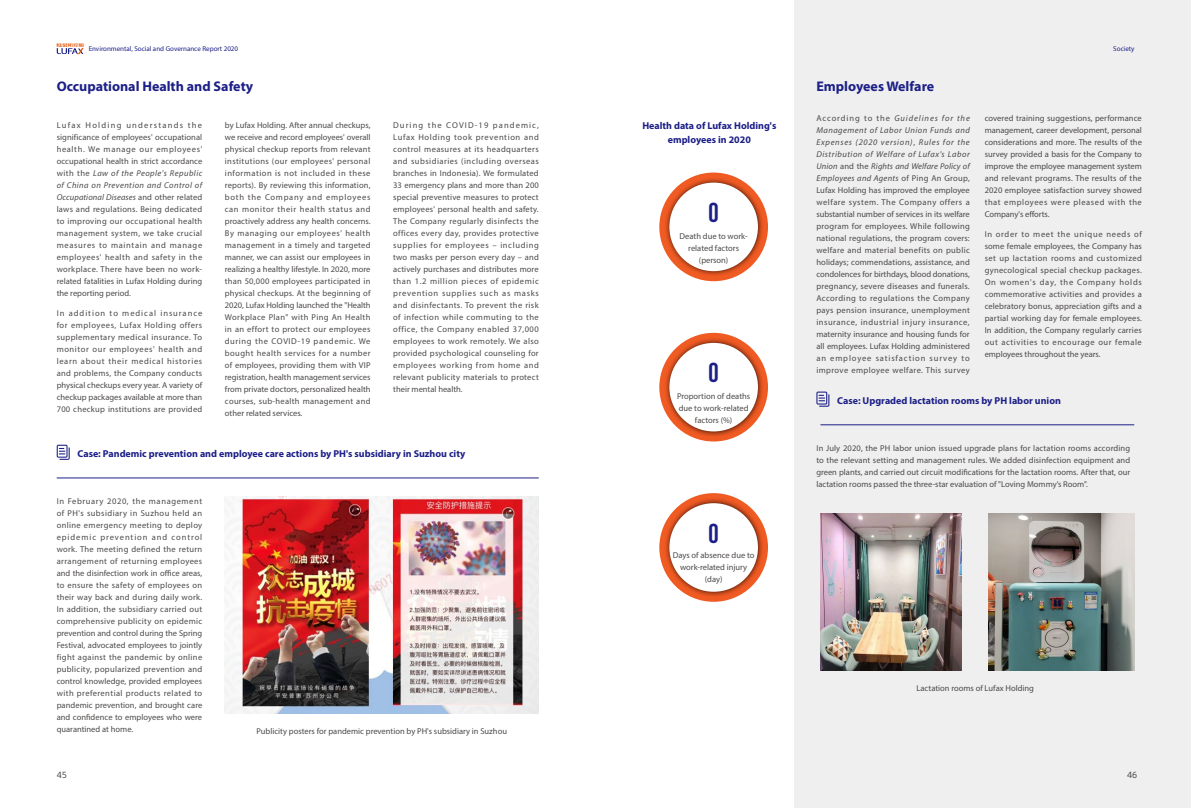
<style>
.page{position:relative;width:1191px;height:808px;background:#fff}
.page>*{position:absolute;margin:0;border:0;box-sizing:border-box;transform-origin:0 0}
.t1{font:700 27px "DIN Cond";color:#1c1f87}
.t2{font:700 14px "Myriad Pro";color:#1c1f87}
.t3{font:700 10px/14px "Myriad Pro";color:#1c1f87;text-align:center}
.t4{font:9px "Alibaba Pu Hui Ti";color:#4c4948}
.t5{font:8.5px/12px "Myriad Pro";color:#4c4948;text-align:justify}
.t6{font:7px "Myriad Pro";color:#1c1f87}
.s1{font-style:italic}
</style>
<div class="page">
<svg style="left:57px;top:43px;width:27px;height:11px"></svg>
<hr style="left:57px;top:478px;width:482px;height:1px;background:#1c1f87">
<svg style="left:57px;top:445px;width:13px;height:15px"></svg>
<img style="left:225px;top:497px;width:313px;height:217px">
<div style="left:794px;top:0;width:397px;height:808px;background:#efefef"></div>
<div style="left:659px;top:173px;width:109px;height:108px;background:#f05a23;border-radius:50%"></div>
<div style="left:663px;top:177px;width:100px;height:100px;background:#000;opacity:.75"></div>
<div style="left:669px;top:183px;width:89px;height:88px;background:#fff;border-radius:50%"></div>
<div style="left:659px;top:333px;width:109px;height:108px;background:#f05a23;border-radius:50%"></div>
<div style="left:663px;top:337px;width:100px;height:100px;background:#000;opacity:.75"></div>
<div style="left:669px;top:343px;width:89px;height:88px;background:#fff;border-radius:50%"></div>
<div style="left:659px;top:493px;width:109px;height:109px;background:#f05a23;border-radius:50%"></div>
<div style="left:663px;top:497px;width:100px;height:100px;background:#000;opacity:.75"></div>
<div style="left:669px;top:503px;width:89px;height:89px;background:#fff;border-radius:50%"></div>
<hr style="left:820px;top:424px;width:314px;height:1px;background:#1c1f87">
<svg style="left:816px;top:392px;width:13px;height:15px"></svg>
<img style="left:820px;top:513px;width:141px;height:157px">
<img style="left:988px;top:513px;width:146px;height:157px">
<p class="t6" style="left:89px;top:45px;width:151px">Environmental, Social and Governance Report 2020</p>
<h2 class="t2" style="left:57px;top:77px;width:198px">Occupational Health and Safety</h2>
<p class="t5" style="left:57px;top:119px;width:147px">Lufax Holding understands the significance of employees' occupational health. We manage our employees' occupational health in strict accordance with the <span class="s1">Law of the People's Republic of China on Prevention and Control of Occupational Diseases</span> and other related laws and regulations. Being dedicated to improving our occupational health management system, we take crucial measures to maintain and manage employees' health and safety in the workplace. There have been no work&shy;related fatalities in Lufax Holding during the reporting period.</p>
<p class="t5" style="left:57px;top:307px;width:147px">In addition to medical insurance for employees, Lufax Holding offers supplementary medical insurance. To monitor our employees' health and learn about their medical histories and problems, the Company conducts physical checkups every year. A variety of checkup packages available at more than 700 checkup institutions are provided</p>
<p class="t5" style="left:225px;top:119px;width:147px">by Lufax Holding. After annual checkups, we receive and record employees' overall physical checkup reports from relevant institutions (our employees' personal information is not included in these reports). By reviewing this information, both the Company and employees can monitor their health status and proactively address any health concerns.<br>By managing our employees' health management in a timely and targeted manner, we can assist our employees in realizing a healthy lifestyle. In 2020, more than 50,000 employees participated in physical checkups. At the beginning of 2020, Lufax Holding launched the "Health Workplace Plan" with Ping An Health in an effort to protect our employees during the COVID-19 pandemic. We bought health services for a number of employees, providing them with VIP registration, health management services from private doctors, personalized health courses, sub-health management and other related services.</p>
<p class="t5" style="left:393px;top:119px;width:147px">During the COVID-19 pandemic, Lufax Holding took prevention and control measures at its headquarters and subsidiaries (including overseas branches in Indonesia). We formulated 33 emergency plans and more than 200 special preventive measures to protect employees' personal health and safety.<br>The Company regularly disinfects the offices every day, provides protective supplies for employees – including two masks per person every day – and actively purchases and distributes more than 1.2 million pieces of epidemic prevention supplies such as masks and disinfectants. To prevent the risk of infection while commuting to the office, the Company enabled 37,000 employees to work remotely. We also provided psychological counseling for employees working from home and relevant publicity materials to protect their mental health.</p>
<p class="t3" style="left:78px;top:446px;width:389px">Case: Pandemic prevention and employee care actions by PH's subsidiary in Suzhou city</p>
<p class="t5" style="left:57px;top:495px;width:147px">In February 2020, the management of PH's subsidiary in Suzhou held an online emergency meeting to deploy epidemic prevention and control work. The meeting defined the return arrangement of returning employees and the disinfection work in office areas, to ensure the safety of employees on their way back and during daily work.<br>In addition, the subsidiary carried out comprehensive publicity on epidemic prevention and control during the Spring Festival, advocated employees to jointly fight against the pandemic by online publicity, popularized prevention and control knowledge, provided employees with preferential products related to pandemic prevention, and brought care and confidence to employees who were quarantined at home.</p>
<p class="t4" style="left:57px;top:768px;width:12px">45</p>
<p class="t5" style="left:256px;top:725px;width:252px">Publicity posters for pandemic prevention by PH's subsidiary in Suzhou</p>
<p class="t3" style="left:642px;top:118px;width:135px">Health data of Lufax Holding's employees in 2020</p>
<h1 class="t1" style="left:708px;top:196px;width:12px">0</h1>
<p class="t5" style="left:679px;top:230px;width:70px;text-align:center">Death due to work&shy;related factors (person)</p>
<h1 class="t1" style="left:708px;top:356px;width:12px">0</h1>
<p class="t5" style="left:677px;top:390px;width:75px;text-align:center">Proportion of deaths due to work-related factors (%)</p>
<h1 class="t1" style="left:708px;top:517px;width:12px">0</h1>
<p class="t5" style="left:672px;top:549px;width:83px;text-align:center">Days of absence due to work-related injury (day)</p>
<h2 class="t2" style="left:816px;top:77px;width:119px">Employees Welfare</h2>
<p class="t5" style="left:816px;top:112px;width:155px">According to the <span class="s1">Guidelines for the Management of Labor Union Funds and Expenses (2020 version)</span>, <span class="s1">Rules for the Distribution of Welfare of Lufax's Labor Union</span> and the <span class="s1">Rights and Welfare Policy of Employees and Agents</span> of Ping An Group, Lufax Holding has improved the employee welfare system. The Company offers a substantial number of services in its welfare program for employees. While following national regulations, the program covers: welfare and material benefits on public holidays; commendations, assistance, and condolences for birthdays, blood donations, pregnancy, severe diseases and funerals.<br>According to regulations the Company pays pension insurance, unemployment insurance, industrial injury insurance, maternity insurance and housing funds for all employees. Lufax Holding administered an employee satisfaction survey to improve employee welfare. This survey</p>
<p class="t6" style="left:1113px;top:45px;width:23px">Society</p>
<p class="t5" style="left:984px;top:112px;width:159px">covered training suggestions, performance management, career development, personal considerations and more. The results of the survey provided a basis for the Company to improve the employee management system and relevant programs. The results of the 2020 employee satisfaction survey showed that employees were pleased with the Company's efforts.</p>
<p class="t5" style="left:984px;top:228px;width:159px">In order to meet the unique needs of some female employees, the Company has set up lactation rooms and customized gynecological special checkup packages.<br>On women's day, the Company holds commemorative activities and provides a celebratory bonus, appreciation gifts and a partial working day for female employees.<br>In addition, the Company regularly carries out activities to encourage our female employees throughout the years.</p>
<p class="t3" style="left:837px;top:393px;width:225px">Case: Upgraded lactation rooms by PH labor union</p>
<p class="t5" style="left:816px;top:442px;width:315px">In July 2020, the PH labor union issued upgrade plans for lactation rooms according to the relevant setting and management rules. We added disinfection equipment and green plants, and carried out circuit modifications for the lactation rooms. After that, our lactation rooms passed the three-star evaluation of "Loving Mommy’s Room".</p>
<p class="t5" style="left:916px;top:682px;width:119px">Lactation rooms of Lufax Holding</p>
<p class="t4" style="left:1127px;top:768px;width:12px">46</p>
</div>
